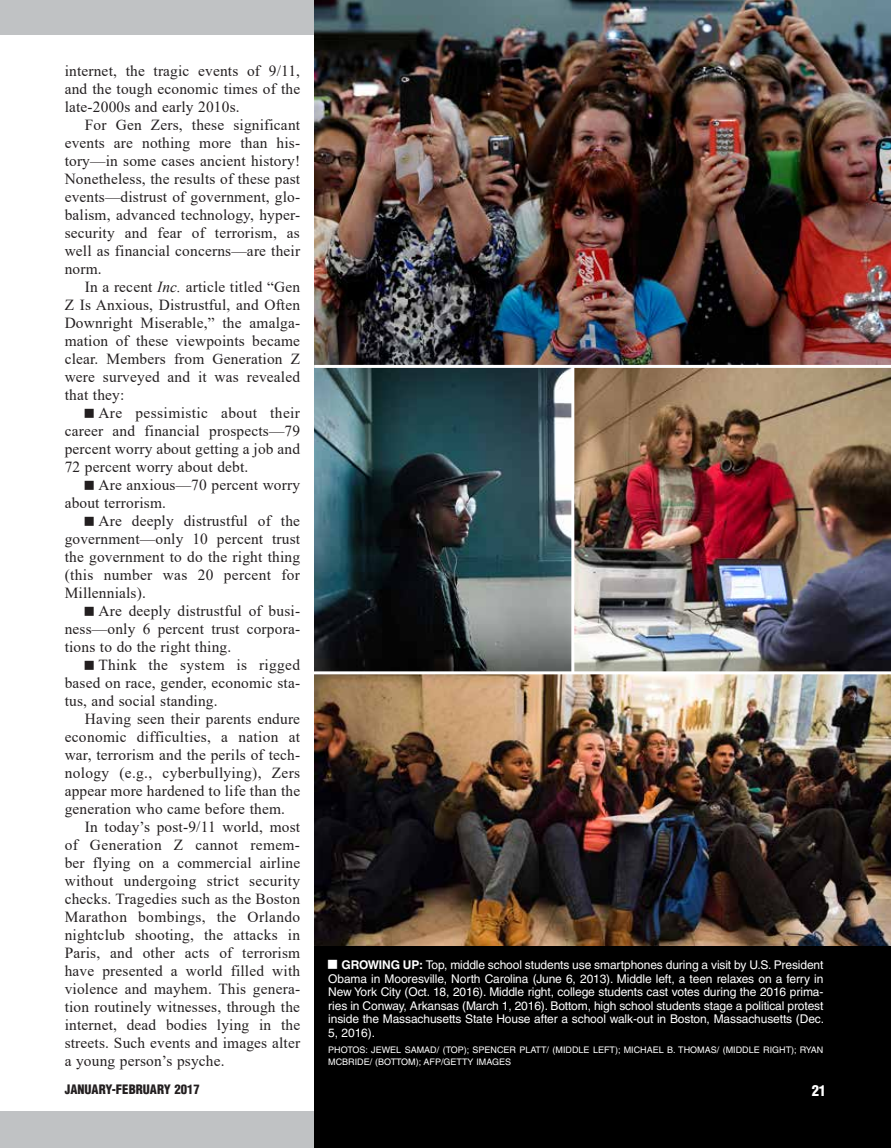
<style>
.page{position:relative;width:891px;height:1148px;background:#fff}
.page>*{position:absolute;margin:0;border:0;box-sizing:border-box;transform-origin:0 0}
.t1{font:15.3px/18px "Times New Roman";letter-spacing:.01em;color:#231f20;text-align:justify}
.t2{font:900 condensed 14.7px "Helvetica";color:#fff}
.t3{font:900 condensed 12.75px "Helvetica";color:#231f20}
.t4{font:12px/13.5px "Helvetica";letter-spacing:-.01em;color:#fff;text-align:justify}
.t5{font:9px/12px "Helvetica";color:#fff}
.s1{font-style:italic}
.s2{font-weight:700}
</style>
<div class="page">
<div style="left:0;top:1111px;width:316px;height:37px;background:#c0c2c4"></div>
<div style="left:0;top:0;width:316px;height:35px;background:#c0c2c4"></div>
<img style="left:315px;top:0;width:576px;height:946px">
<div style="left:315px;top:946px;width:576px;height:202px;background:#000"></div>
<hr style="left:313px;top:671px;width:578px;height:3px;background:#fff">
<hr style="left:314px;top:365px;width:577px;height:3px;background:#fff">
<hr style="left:571px;top:366px;width:3px;height:307px;background:#fff">
<p class="t1" style="left:65px;top:61px;width:237px">internet, the tragic events of 9/11, and the tough economic times of the late-2000s and early 2010s.</p>
<p class="t1" style="left:65px;top:115px;width:237px;text-indent:20px">For Gen Zers, these significant events are nothing more than his&shy;tory—in some cases ancient history!<br>Nonetheless, the results of these past events—distrust of government, glo&shy;balism, advanced technology, hyper&shy;security and fear of terrorism, as well as financial concerns—are their norm.</p>
<p class="t1" style="left:65px;top:277px;width:237px;text-indent:20px">In a recent <span class="s1">Inc.</span> article titled “Gen Z Is Anxious, Distrustful, and Often Downright Miserable,” the amalga&shy;mation of these viewpoints became clear. Members from Generation Z were surveyed and it was revealed that they:</p>
<p class="t1" style="left:65px;top:403px;width:237px;text-indent:34px">Are pessimistic about their career and financial prospects—79 percent worry about getting a job and 72 percent worry about debt.</p>
<p class="t1" style="left:65px;top:475px;width:237px;text-indent:34px">Are anxious—70 percent worry about terrorism.</p>
<p class="t1" style="left:65px;top:511px;width:237px;text-indent:34px">Are deeply distrustful of the government—only 10 percent trust the government to do the right thing (this number was 20 percent for Millennials).</p>
<p class="t1" style="left:65px;top:601px;width:237px;text-indent:34px">Are deeply distrustful of busi&shy;ness—only 6 percent trust corpora&shy;tions to do the right thing.</p>
<p class="t1" style="left:65px;top:655px;width:237px;text-indent:34px">Think the system is rigged based on race, gender, economic sta&shy;tus, and social standing.</p>
<p class="t1" style="left:85px;top:709px;width:217px">Having seen their parents endure</p>
<p class="t1" style="left:65px;top:727px;width:237px">economic difficulties, a nation at</p>
<p class="t1" style="left:65px;top:745px;width:237px">war, terrorism and the perils of tech-</p>
<p class="t1" style="left:65px;top:763px;width:237px">nology (e.g., cyberbullying), Zers</p>
<p class="t1" style="left:65px;top:781px;width:237px">appear more hardened to life than the</p>
<p class="t1" style="left:65px;top:799px;width:222px">generation who came before them.</p>
<p class="t1" style="left:85px;top:817px;width:217px">In today’s post-9/11 world, most</p>
<p class="t1" style="left:65px;top:835px;width:237px">of Generation Z cannot remem-</p>
<p class="t1" style="left:65px;top:853px;width:237px">ber flying on a commercial airline</p>
<p class="t1" style="left:65px;top:871px;width:237px">without undergoing strict security</p>
<p class="t1" style="left:65px;top:889px;width:237px">checks. Tragedies such as the Boston</p>
<p class="t1" style="left:65px;top:907px;width:237px">Marathon bombings, the Orlando</p>
<p class="t1" style="left:65px;top:925px;width:237px">nightclub shooting, the attacks in</p>
<p class="t1" style="left:65px;top:943px;width:237px">Paris, and other acts of terrorism</p>
<p class="t1" style="left:65px;top:961px;width:237px">have presented a world filled with</p>
<p class="t1" style="left:65px;top:979px;width:237px">violence and mayhem. This genera-</p>
<p class="t1" style="left:65px;top:997px;width:237px">tion routinely witnesses, through the</p>
<p class="t1" style="left:65px;top:1015px;width:237px">internet, dead bodies lying in the</p>
<p class="t1" style="left:65px;top:1033px;width:237px">streets. Such events and images alter</p>
<p class="t1" style="left:65px;top:1051px;width:161px">a young person’s psyche.</p>
<p class="t3" style="left:65px;top:1081px;width:137px">JANUARY-FEBRUARY 2017</p>
<p class="t4" style="left:328px;top:958px;width:497px;text-indent:13px"><span class="s2">GROWING UP:</span> Top, middle school students use smartphones during a visit by U.S. President Obama in Mooresville, North Carolina (June 6, 2013). Middle left, a teen relaxes on a ferry in New York City (Oct. 18, 2016). Middle right, college students cast votes during the 2016 prima&shy;ries in Conway, Arkansas (March 1, 2016). Bottom, high school students stage a political protest inside the Massachusetts State House after a school walk-out in Boston, Massachusetts (Dec.<br>5, 2016).</p>
<p class="t5" style="left:328px;top:1043px;width:497px">PHOTOS: JEWEL SAMAD/ (TOP); SPENCER PLATT/ (MIDDLE LEFT); MICHAEL B. THOMAS/ (MIDDLE RIGHT); RYAN<br>MCBRIDE/ (BOTTOM); AFP/GETTY IMAGES</p>
<p class="t2" style="left:812px;top:1080px;width:16px">21</p>
</div>
